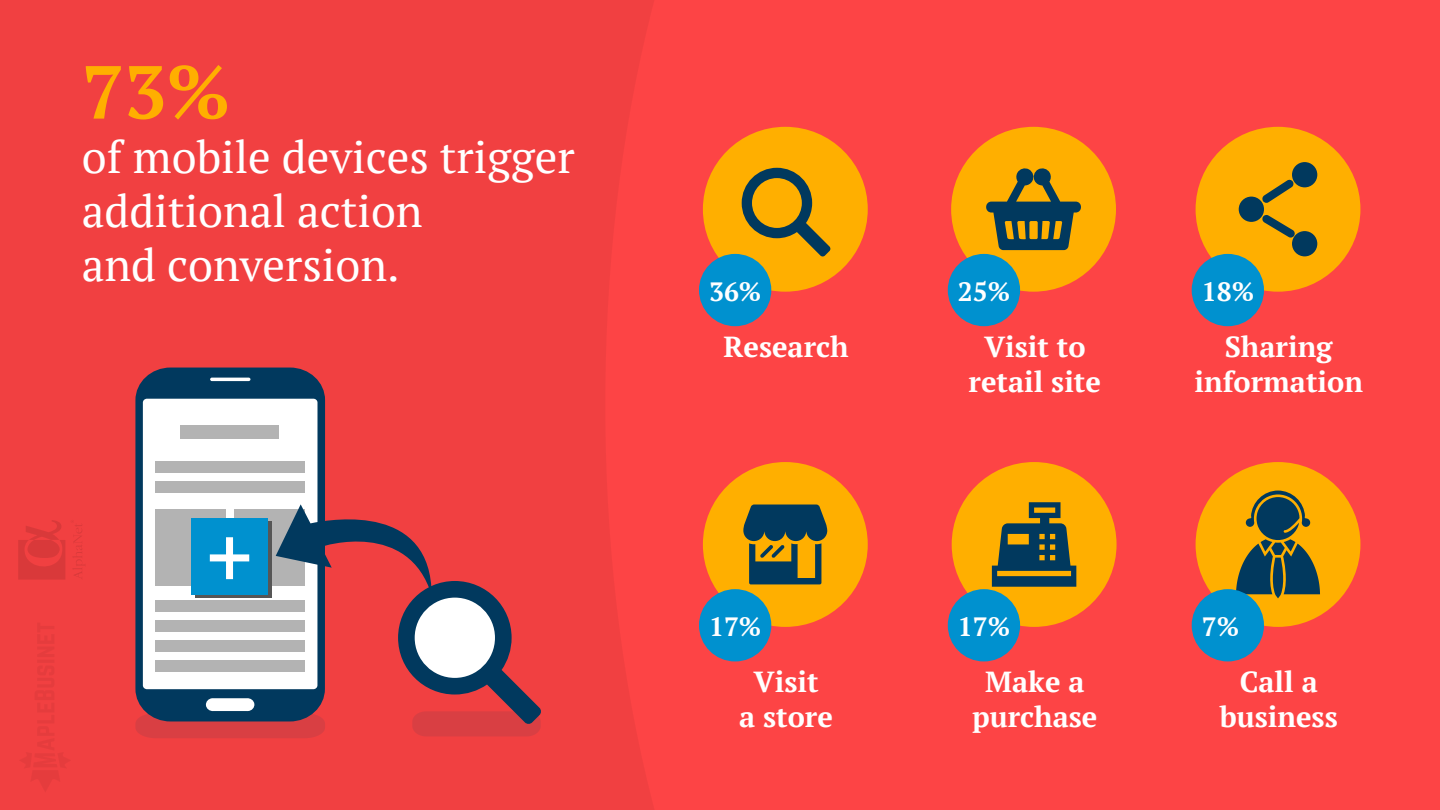
<style>
.page{position:relative;width:1440px;height:810px;background:#fd4445}
.page>*{position:absolute;margin:0;border:0;box-sizing:border-box;transform-origin:0 0}
.t1{font:700 75px "PT Serif";color:#ffaf00}
.t2{font:45px/54px "PT Serif";color:#fff}
.t3{font:700 28.95px/34.7px "PT Serif";color:#fff;text-align:center}
.t4{font:700 26.4px "PT Serif";color:#fff}
</style>
<div class="page">
<div style="left:0;top:0;width:654px;height:810px;background:#f14041"></div>
<svg style="left:135px;top:368px;width:190px;height:136px;background:#aab8c4"></svg>
<svg style="left:210px;top:378px;width:40px;height:3px"></svg>
<div style="left:181px;top:425px;width:98px;height:14px;background:#b3b3b3"></div>
<div style="left:155px;top:461px;width:150px;height:12px;background:#b3b3b3"></div>
<div style="left:155px;top:481px;width:150px;height:11px;background:#b3b3b3"></div>
<svg style="left:135px;top:504px;width:406px;height:234px"></svg>
<div style="left:703px;top:127px;width:165px;height:165px;background:#ffaf00;border-radius:50%"></div>
<svg style="left:742px;top:168px;width:89px;height:89px"></svg>
<div style="left:951px;top:127px;width:165px;height:165px;background:#ffaf00;border-radius:50%"></div>
<svg style="left:986px;top:168px;width:95px;height:82px"></svg>
<div style="left:1196px;top:127px;width:164px;height:165px;background:#ffaf00;border-radius:50%"></div>
<svg style="left:1239px;top:162px;width:78px;height:94px"></svg>
<div style="left:699px;top:254px;width:72px;height:72px;background:#0091cf;border-radius:50%"></div>
<div style="left:948px;top:254px;width:72px;height:72px;background:#0091cf;border-radius:50%"></div>
<div style="left:703px;top:462px;width:165px;height:165px;background:#ffaf00;border-radius:50%"></div>
<svg style="left:743px;top:505px;width:84px;height:79px"></svg>
<div style="left:1192px;top:254px;width:72px;height:72px;background:#0091cf;border-radius:50%"></div>
<div style="left:952px;top:462px;width:165px;height:165px;background:#ffaf00;border-radius:50%"></div>
<svg style="left:992px;top:502px;width:84px;height:85px"></svg>
<div style="left:699px;top:589px;width:72px;height:72px;background:#0091cf;border-radius:50%"></div>
<div style="left:1196px;top:462px;width:164px;height:165px;background:#ffaf00;border-radius:50%"></div>
<svg style="left:1236px;top:491px;width:84px;height:107px"></svg>
<div style="left:948px;top:589px;width:72px;height:72px;background:#0091cf;border-radius:50%"></div>
<div style="left:1192px;top:589px;width:72px;height:72px;background:#0091cf;border-radius:50%"></div>
<hr style="left:37px;top:660px;width:17px;height:3px;background:#000">
<svg style="left:37px;top:623px;width:17px;height:34px"></svg>
<svg style="left:19px;top:665px;width:52px;height:128px"></svg>
<svg style="left:71px;top:520px;width:14px;height:60px"></svg>
<svg style="left:18px;top:520px;width:47px;height:60px"></svg>
<h1 class="t1" style="left:82px;top:43px;width:150px">73%</h1>
<h2 class="t2" style="left:82px;top:129px;width:494px">of mobile devices trigger additional action<br>and conversion.</h2>
<p class="t4" style="left:709px;top:274px;width:54px">36%</p>
<p class="t4" style="left:958px;top:274px;width:54px">25%</p>
<p class="t4" style="left:1202px;top:274px;width:54px">18%</p>
<p class="t3" style="left:723px;top:329px;width:127px">Research</p>
<p class="t3" style="left:969px;top:329px;width:134px">Visit to retail site</p>
<p class="t3" style="left:1195px;top:329px;width:170px">Sharing information</p>
<p class="t4" style="left:709px;top:609px;width:54px">17%</p>
<p class="t4" style="left:958px;top:609px;width:54px">17%</p>
<p class="t4" style="left:1202px;top:609px;width:39px">7%</p>
<p class="t3" style="left:739px;top:664px;width:95px">Visit<br>a store</p>
<p class="t3" style="left:972px;top:664px;width:127px">Make a purchase</p>
<p class="t3" style="left:1220px;top:664px;width:119px">Call a business</p>
</div>
